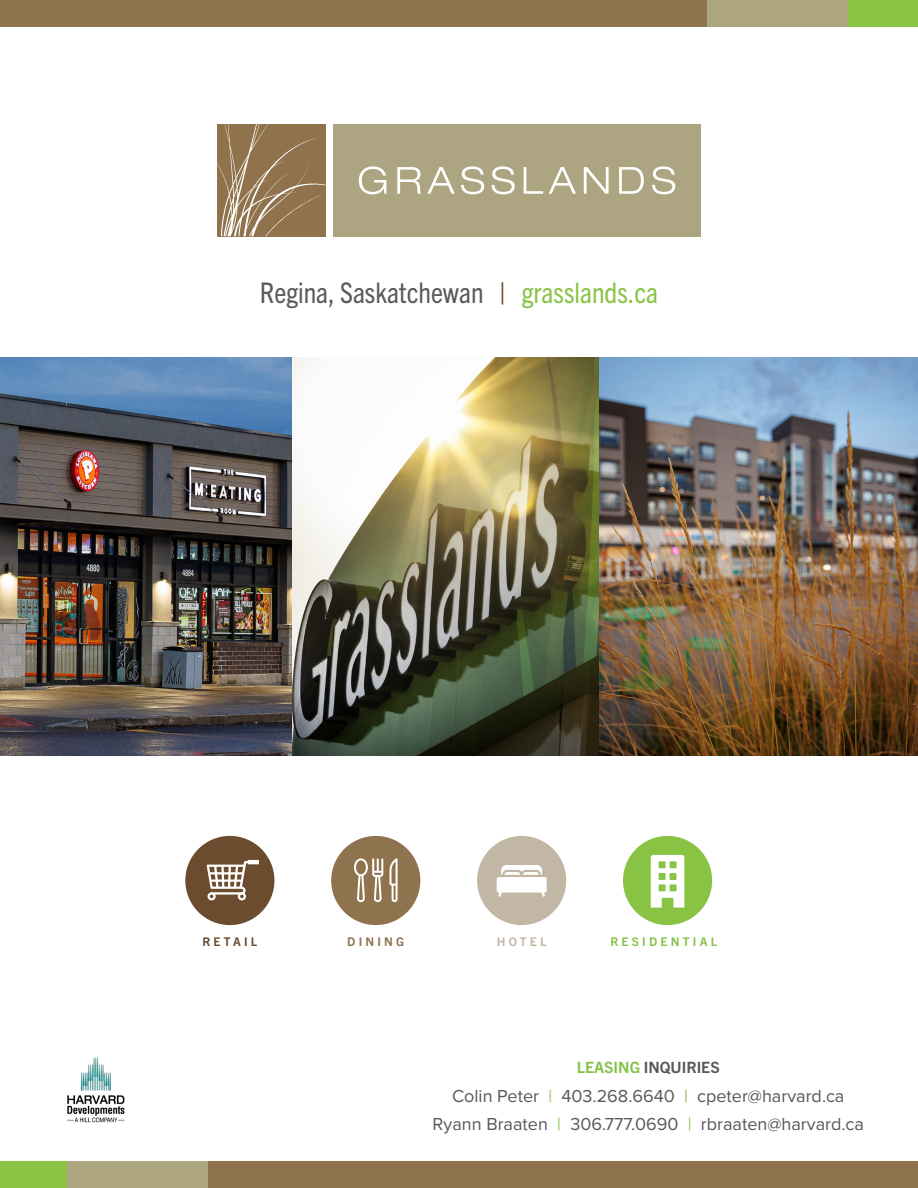
<style>
.page{position:relative;width:918px;height:1188px;background:#fff}
.page>*{position:absolute;margin:0;border:0;box-sizing:border-box;transform-origin:0 0}
.t1{font:condensed 28.5px "Trade Gothic Next LT Pro";color:#5a595b}
.t2{font:18px "Proxima Nova";color:#57585a}
.t3{font:700 15.6px "Trade Gothic Next LT Pro";color:#57585a}
.t4{font:700 12px "Trade Gothic Next LT Pro";letter-spacing:.27em;color:#86c147}
.t5{font:700 12px "Trade Gothic Next LT Pro";letter-spacing:.27em;color:#6a4a2d}
.t6{font:700 12px "Trade Gothic Next LT Pro";letter-spacing:.27em;color:#8d7250}
.t7{font:700 12px "Trade Gothic Next LT Pro";letter-spacing:.27em;color:#c2b5a1}
.s1{color:#6a4a2d}
.s2{color:#89c344}
.s3{color:#86c147}
.s4{color:#89c542}
</style>
<div class="page">
<div style="left:331px;top:836px;width:89px;height:89px;background:#8f724e;border-radius:50%"></div>
<div style="left:333px;top:124px;width:368px;height:112px;background:#ada581"></div>
<svg style="left:359px;top:166px;width:27px;height:28px"></svg>
<svg style="left:397px;top:167px;width:24px;height:27px"></svg>
<svg style="left:427px;top:167px;width:28px;height:27px"></svg>
<svg style="left:461px;top:166px;width:23px;height:28px"></svg>
<svg style="left:492px;top:166px;width:23px;height:28px"></svg>
<svg style="left:524px;top:167px;width:19px;height:27px"></svg>
<svg style="left:549px;top:167px;width:27px;height:27px"></svg>
<svg style="left:584px;top:167px;width:25px;height:27px"></svg>
<svg style="left:619px;top:167px;width:25px;height:27px"></svg>
<svg style="left:652px;top:166px;width:23px;height:28px"></svg>
<svg style="left:217px;top:124px;width:109px;height:112px;background:#9a7f5d"></svg>
<div style="left:477px;top:836px;width:89px;height:89px;background:#c2b7a5;border-radius:50%"></div>
<img style="left:67px;top:1057px;width:58px;height:66px">
<div style="left:185px;top:836px;width:89px;height:89px;background:#6c4c2e;border-radius:50%"></div>
<img style="left:0;top:357px;width:293px;height:398px">
<svg style="left:207px;top:860px;width:51px;height:40px"></svg>
<svg style="left:390px;top:858px;width:8px;height:44px"></svg>
<svg style="left:354px;top:858px;width:29px;height:44px"></svg>
<svg style="left:497px;top:865px;width:50px;height:32px"></svg>
<div style="left:623px;top:836px;width:89px;height:89px;background:#89c344;border-radius:50%"></div>
<svg style="left:651px;top:855px;width:33px;height:53px"></svg>
<div style="left:0;top:0;width:709px;height:27px;background:#8f724e"></div>
<div style="left:848px;top:0;width:70px;height:27px;background:#89c542"></div>
<div style="left:707px;top:0;width:141px;height:27px;background:#ada480"></div>
<div style="left:206px;top:1161px;width:712px;height:27px;background:#8f724e"></div>
<div style="left:0;top:1161px;width:67px;height:27px;background:#89c542"></div>
<div style="left:67px;top:1161px;width:141px;height:27px;background:#ada480"></div>
<img style="left:293px;top:357px;width:306px;height:398px">
<img style="left:599px;top:357px;width:319px;height:398px">
<p class="t1" style="left:260px;top:274px;width:400px">Regina, Saskatchewan <span class="s1">|</span> <span class="s2">grasslands.ca</span></p>
<p class="t5" style="left:202px;top:933px;width:56px">RETAIL</p>
<p class="t6" style="left:347px;top:933px;width:59px">DINING</p>
<p class="t7" style="left:497px;top:933px;width:51px">HOTEL</p>
<p class="t4" style="left:610px;top:933px;width:108px">RESIDENTIAL</p>
<p class="t3" style="left:577px;top:1057px;width:144px"><span class="s3">LEASING</span> INQUIRIES</p>
<p class="t2" style="left:452px;top:1082px;width:394px">Colin Peter <span class="s4">|</span> 403.268.6640 <span class="s4">|</span> cpeter@harvard.ca</p>
<p class="t2" style="left:433px;top:1111px;width:433px">Ryann Braaten <span class="s4">|</span> 306.777.0690 <span class="s4">|</span> rbraaten@harvard.ca</p>
</div>
